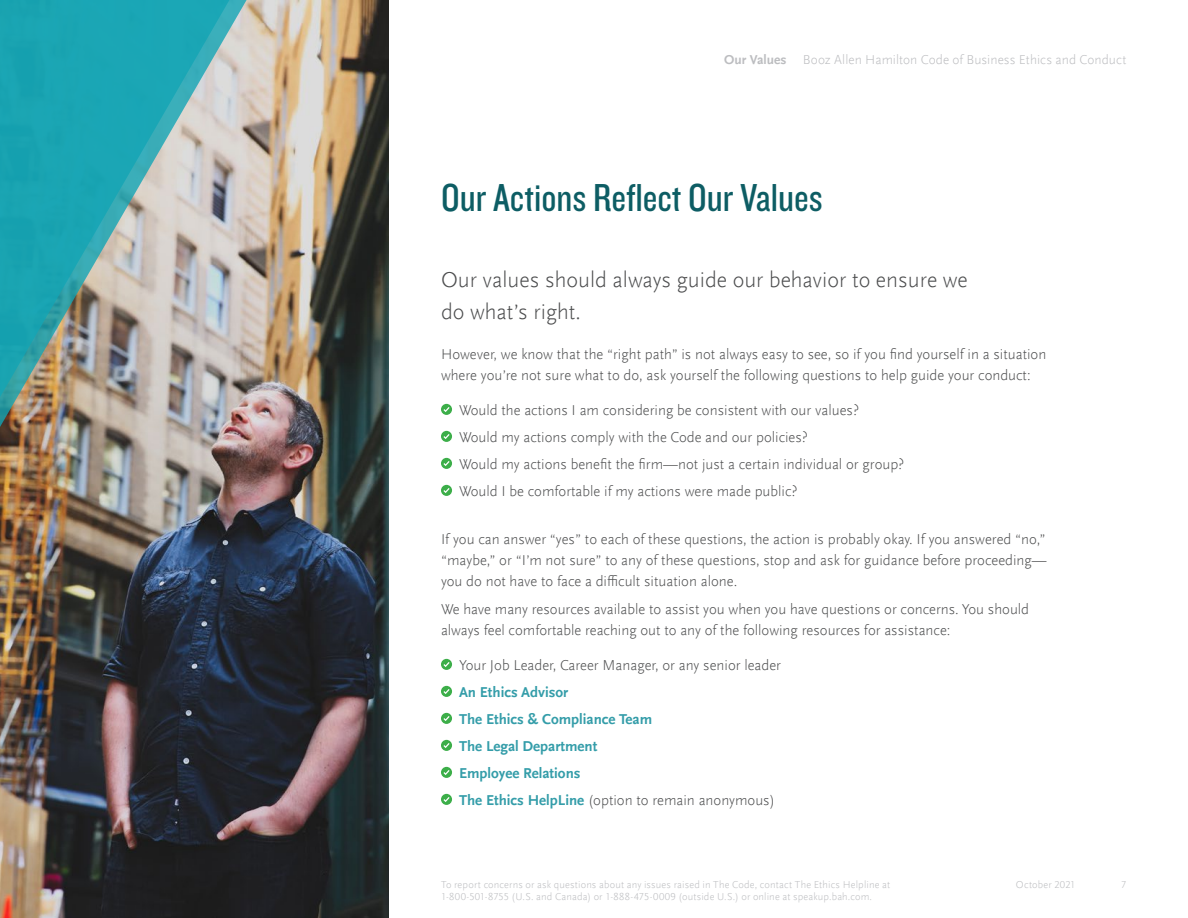
<style>
.page{position:relative;width:1188px;height:918px;background:#fff}
.page>*{position:absolute;margin:0;border:0;box-sizing:border-box;transform-origin:0 0}
.t1{font:40.5px "Knockout 29 Junior Ltweight";color:#0d5d64}
.Call-out_body{font:300 22.5px/31.5px "Scala Sans Offc";color:#4b4c4d}
.Body{font:300 15px/21px "Scala Sans Offc";color:#4b4c4d}
.Bullets{font:300 15px "Scala Sans Offc";color:#4b4c4d}
.Bullets-2{font:700 15px "Scala Sans Offc";color:#349da9}
.t2{font:300 13.5px "Scala Sans Offc";letter-spacing:.005em;color:#bcbdc0}
.t3{font:700 13.5px "Scala Sans Offc";color:#bcbdc0}
.t4{font:300 10.5px "Scala Sans Offc";letter-spacing:.015em;color:#bcbdc0}
.s1{font-weight:700;color:#349da9}
</style>
<div class="page">
<img style="left:0;top:0;width:388px;height:918px">
<svg style="left:441px;top:404px;width:11px;height:11px"></svg>
<svg style="left:441px;top:431px;width:11px;height:11px"></svg>
<svg style="left:441px;top:458px;width:11px;height:11px"></svg>
<svg style="left:441px;top:485px;width:11px;height:11px"></svg>
<svg style="left:441px;top:659px;width:11px;height:11px"></svg>
<svg style="left:441px;top:686px;width:11px;height:11px"></svg>
<svg style="left:441px;top:713px;width:11px;height:11px"></svg>
<svg style="left:441px;top:740px;width:11px;height:11px"></svg>
<svg style="left:441px;top:767px;width:11px;height:11px"></svg>
<svg style="left:441px;top:794px;width:11px;height:11px"></svg>
<svg style="left:0;top:0;width:247px;height:427px"></svg>
<p class="t3" style="left:724px;top:52px;width:64px">Our Values</p>
<p class="t2" style="left:803px;top:52px;width:325px">Booz Allen Hamilton Code of Business Ethics and Conduct</p>
<h2 class="t1" style="left:441px;top:171px;width:383px">Our Actions Reflect Our Values</h2>
<p class="Call-out_body" style="left:441px;top:265px;width:528px">Our values should always guide our behavior to ensure we do what’s right.</p>
<p class="Body" style="left:441px;top:344px;width:607px">However, we know that the “right path” is not always easy to see, so if you find yourself in a situation where you’re not sure what to do, ask yourself the following questions to help guide your conduct:</p>
<p class="Bullets" style="left:459px;top:402px;width:402px">Would the actions I am considering be consistent with our values?</p>
<p class="Bullets" style="left:459px;top:429px;width:351px">Would my actions comply with the Code and our policies?</p>
<p class="Bullets" style="left:459px;top:456px;width:447px">Would my actions benefit the firm—not just a certain individual or group?</p>
<p class="Bullets" style="left:459px;top:483px;width:340px">Would I be comfortable if my actions were made public?</p>
<p class="Body" style="left:441px;top:529px;width:607px;text-align:justify">If you can answer “yes” to each of these questions, the action is probably okay. If you answered “no,” “maybe,” or “I’m not sure” to any of these questions, stop and ask for guidance before proceeding— you do not have to face a difficult situation alone.</p>
<p class="Body" style="left:441px;top:599px;width:590px">We have many resources available to assist you when you have questions or concerns. You should always feel comfortable reaching out to any of the following resources for assistance:</p>
<p class="Bullets" style="left:459px;top:657px;width:324px">Your Job Leader, Career Manager, or any senior leader</p>
<p class="Bullets-2" style="left:459px;top:684px;width:111px">An Ethics Advisor</p>
<p class="Bullets-2" style="left:459px;top:711px;width:195px">The Ethics &amp; Compliance Team</p>
<p class="Bullets-2" style="left:459px;top:738px;width:140px">The Legal Department</p>
<p class="Bullets-2" style="left:459px;top:765px;width:123px">Employee Relations</p>
<p class="Bullets" style="left:459px;top:792px;width:317px"><span class="s1">The Ethics HelpLine</span> (option to remain anonymous)</p>
<p class="t4" style="left:441px;top:879px;width:451px">To report concerns or ask questions about any issues raised in The Code, contact The Ethics Helpline at</p>
<p class="t4" style="left:1016px;top:879px;width:61px">October 2021</p>
<p class="t4" style="left:1121px;top:879px;width:7px">7</p>
<p class="t4" style="left:441px;top:891px;width:433px">1-800-501-8755 (U.S. and Canada) or 1-888-475-0009 (outside U.S.) or online at speakup.bah.com.</p>
</div>
